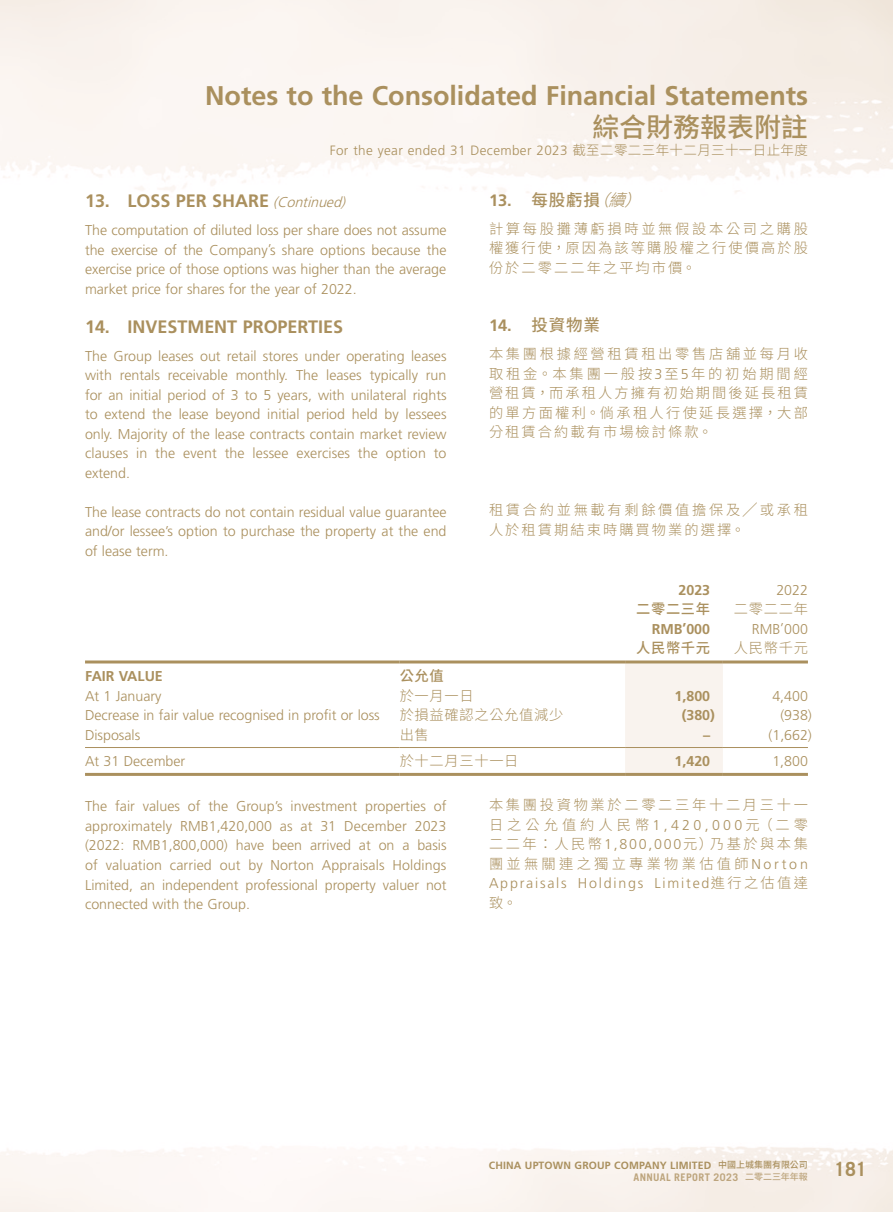
<style>
.page{position:relative;width:893px;height:1212px;background:#fff}
.page>*{position:absolute;margin:0;border:0;box-sizing:border-box;transform-origin:0 0}
.t1{font:700 27px "Frutiger LT Std";color:#aa905e}
.t2{font:500 27px "Source Han Sans TC";color:#aa905e}
.t3{font:700 19.5px "Trade Gothic LT Std";color:#aa905e}
.Heading_1{font:700 18px "Frutiger LT Std";color:#aa905e}
.C_Heading_1{font:500 16.5px "Source Han Sans TC";letter-spacing:.05em;color:#aa905e}
.Body_Text{font:300 14.25px/19.5px "Frutiger LT Std";color:#aa905e;text-align:justify}
.C_Body_Text{font:300 14.25px/19.5px "Source Han Sans TC";letter-spacing:.16em;color:#aa905e;text-align:justify}
.Body_Text-2{font:700 14.25px "Frutiger LT Std";color:#aa905e}
.Body_Text-3{font:300 14.25px "Source Han Sans TC";letter-spacing:.05em;color:#aa905e}
.C_Body_Text-2{font:300 14.25px/19.5px "Source Han Sans TC";letter-spacing:.19em;color:#aa905e}
.Body_Text-4{font:500 14.25px "Source Han Sans TC";letter-spacing:.05em;color:#aa905e}
.t4{font:300 13.5px "Frutiger LT Std";letter-spacing:.03em;color:#aa905e}
.t5{font:700 10.5px "Frutiger LT Std";letter-spacing:.015em;color:#aa905e}
.t6{font:700 10.5px "Trade Gothic LT Std";letter-spacing:.04em;color:#bda57d}
.s1{font-family:"Source Han Sans TC"}
.s2{font-weight:300;font-style:italic;font-size:14.25px}
.s3{font-family:"Frutiger LT Std";font-weight:700}
.s4{font-weight:300;font-style:italic}
.s5{font-family:"Frutiger LT Std"}
.s6{font-family:"Source Han Sans TC";font-weight:500;font-size:9px}
</style>
<div class="page">
<div style="left:625px;top:663px;width:98px;height:110px;background:#f9f3ee"></div>
<hr style="left:85px;top:660px;width:315px;height:3px;background:#aa905e">
<hr style="left:400px;top:660px;width:225px;height:3px;background:#aa905e">
<hr style="left:625px;top:660px;width:98px;height:3px;background:#aa905e">
<hr style="left:723px;top:660px;width:85px;height:3px;background:#aa905e">
<hr style="left:85px;top:747px;width:315px;height:1px;background:#aa905e">
<hr style="left:400px;top:747px;width:225px;height:1px;background:#aa905e">
<hr style="left:625px;top:747px;width:98px;height:1px;background:#aa905e">
<hr style="left:723px;top:747px;width:85px;height:1px;background:#aa905e">
<hr style="left:85px;top:773px;width:315px;height:3px;background:#aa905e">
<hr style="left:400px;top:773px;width:225px;height:3px;background:#aa905e">
<hr style="left:625px;top:773px;width:98px;height:3px;background:#aa905e">
<hr style="left:723px;top:773px;width:85px;height:3px;background:#aa905e">
<h1 class="t1" style="left:205px;top:80px;width:604px">Notes to the Consolidated Financial Statements</h1>
<h1 class="t2" style="left:592px;top:112px;width:217px">綜合財務報表附註</h1>
<p class="t4" style="left:330px;top:142px;width:480px">For the year ended 31 December 2023 <span class="s1">截至二零二三年十二月三十一日止年度</span></p>
<p class="Heading_1" style="left:85px;top:190px;width:266px">13. LOSS PER SHARE <span class="s2">(Continued)</span></p>
<p class="Body_Text" style="left:85px;top:221px;width:363px">The computation of diluted loss per share does not assume the exercise of the Company’s share options because the exercise price of those options was higher than the average market price for shares for the year of 2022.</p>
<p class="Heading_1" style="left:85px;top:316px;width:260px">14. INVESTMENT PROPERTIES</p>
<p class="Body_Text" style="left:85px;top:346px;width:363px">The Group leases out retail stores under operating leases with rentals receivable monthly. The leases typically run for an initial period of 3 to 5 years, with unilateral rights to extend the lease beyond initial period held by lessees only. Majority of the lease contracts contain market review clauses in the event the lessee exercises the option to extend.</p>
<p class="Body_Text" style="left:85px;top:502px;width:363px">The lease contracts do not contain residual value guarantee and/or lessee’s option to purchase the property at the end of lease term.</p>
<p class="C_Heading_1" style="left:489px;top:191px;width:166px"><span class="s3">13.</span> 每股虧損<span class="s4">（續）</span></p>
<p class="C_Body_Text" style="left:489px;top:219px;width:320px">計算每股攤薄虧損時並無假設本公司之購股權獲行使，原因為該等購股權之行使價高於股份於二零二二年之平均市價。</p>
<p class="C_Heading_1" style="left:489px;top:316px;width:112px"><span class="s3">14.</span> 投資物業</p>
<p class="C_Body_Text" style="left:489px;top:345px;width:320px">本集團根據經營租賃租出零售店舖並每月收取租金。本集團一般按<span class="s5">3</span>至<span class="s5">5</span>年的初始期間經營租賃，而承租人方擁有初始期間後延長租賃的單方面權利。倘承租人行使延長選擇，大部分租賃合約載有市場檢討條款。</p>
<p class="C_Body_Text-2" style="left:489px;top:501px;width:320px">租賃合約並無載有剩餘價值擔保及╱或承租人於租賃期結束時購買物業的選擇。</p>
<p class="Body_Text-2" style="left:678px;top:581px;width:33px">2023</p>
<p class="Body_Text" style="left:776px;top:580px;width:33px">2022</p>
<p class="Body_Text-4" style="left:636px;top:601px;width:75px">二零二三年</p>
<p class="Body_Text-3" style="left:734px;top:601px;width:75px">二零二二年</p>
<p class="Body_Text-2" style="left:652px;top:620px;width:60px">RMB’000</p>
<p class="Body_Text" style="left:752px;top:619px;width:58px">RMB’000</p>
<p class="Body_Text-4" style="left:636px;top:640px;width:75px">人民幣千元</p>
<p class="Body_Text-3" style="left:734px;top:640px;width:75px">人民幣千元</p>
<p class="Body_Text-2" style="left:85px;top:668px;width:79px">FAIR VALUE</p>
<p class="Body_Text-4" style="left:400px;top:668px;width:46px">公允值</p>
<p class="Body_Text" style="left:85px;top:686px;width:78px">At 1 January</p>
<p class="Body_Text-3" style="left:400px;top:687px;width:75px">於一月一日</p>
<p class="Body_Text-2" style="left:675px;top:687px;width:37px">1,800</p>
<p class="Body_Text" style="left:772px;top:686px;width:37px">4,400</p>
<p class="Body_Text" style="left:85px;top:706px;width:296px">Decrease in fair value recognised in profit or loss</p>
<p class="Body_Text-3" style="left:400px;top:707px;width:165px">於損益確認之公允值減少</p>
<p class="Body_Text-2" style="left:682px;top:707px;width:35px">(380)</p>
<p class="Body_Text" style="left:780px;top:706px;width:33px">(938)</p>
<p class="Body_Text" style="left:85px;top:725px;width:57px">Disposals</p>
<p class="Body_Text-3" style="left:400px;top:726px;width:31px">出售</p>
<p class="Body_Text-2" style="left:703px;top:726px;width:9px">–</p>
<p class="Body_Text" style="left:768px;top:725px;width:45px">(1,662)</p>
<p class="Body_Text" style="left:85px;top:751px;width:102px">At 31 December</p>
<p class="Body_Text-3" style="left:400px;top:752px;width:120px">於十二月三十一日</p>
<p class="Body_Text-2" style="left:675px;top:752px;width:37px">1,420</p>
<p class="Body_Text" style="left:772px;top:751px;width:37px">1,800</p>
<p class="Body_Text" style="left:85px;top:797px;width:363px">The fair values of the Group’s investment properties of approximately RMB1,420,000 as at 31 December 2023 (2022: RMB1,800,000) have been arrived at on a basis of valuation carried out by Norton Appraisals Holdings Limited, an independent professional property valuer not connected with the Group.</p>
<p class="C_Body_Text" style="left:489px;top:795px;width:320px">本集團投資物業於二零二三年十二月三十一日之公允值約人民幣<span class="s5">1,420,000</span>元（二零二二年：人民幣<span class="s5">1,800,000</span>元）乃基於與本集團並無關連之獨立專業物業估值師<span class="s5">Norton Appraisals Holdings Limited</span>進行之估值達致。</p>
<p class="t5" style="left:489px;top:1159px;width:321px">CHINA UPTOWN GROUP COMPANY LIMITED <span class="s6">中國上城集團有限公司</span></p>
<p class="t6" style="left:633px;top:1170px;width:176px">ANNUAL REPORT 2023 <span class="s6">二零二三年年報</span></p>
<h2 class="t3" style="left:834px;top:1156px;width:34px">181</h2>
</div>
